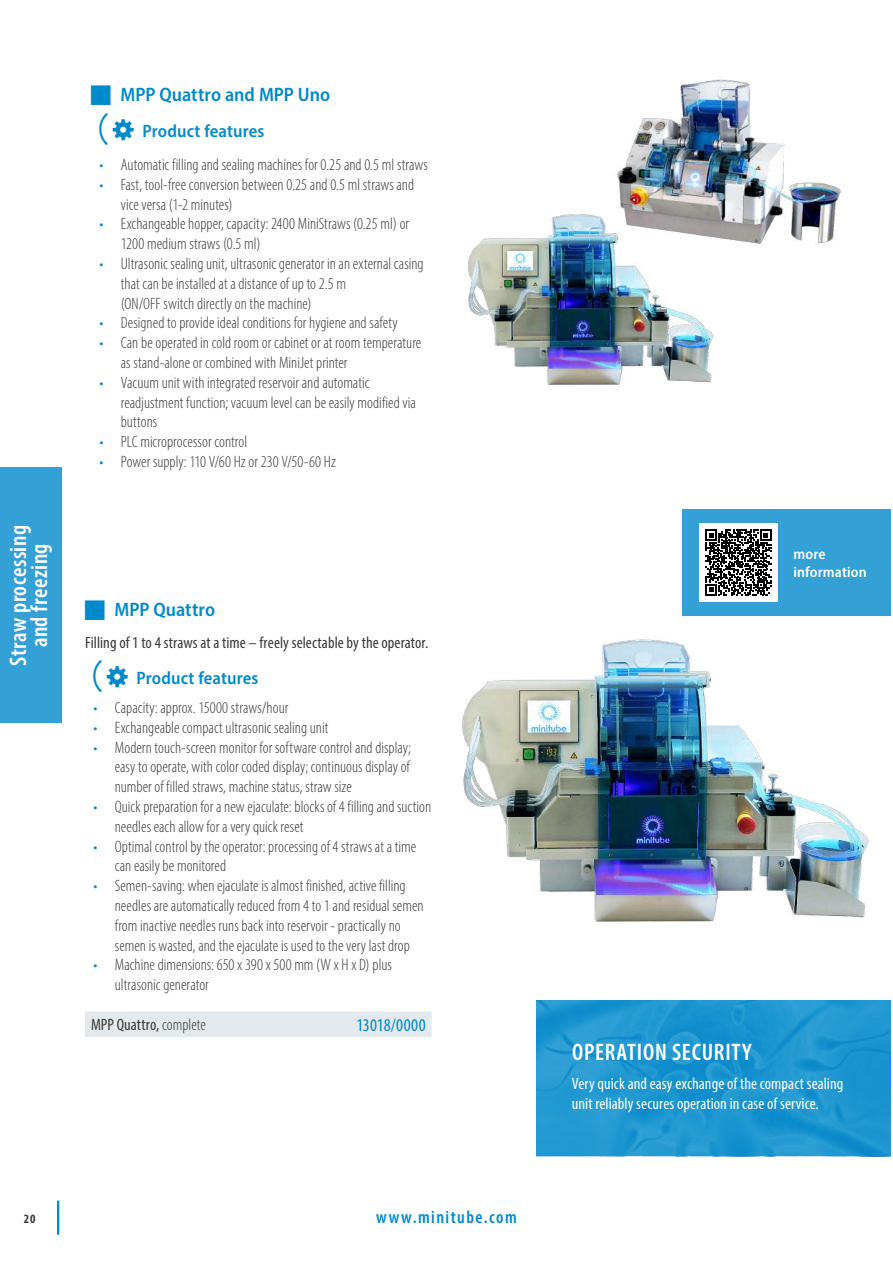
<style>
.page{position:relative;width:893px;height:1263px;background:#fff}
.page>*{position:absolute;margin:0;border:0;box-sizing:border-box;transform-origin:0 0}
.t1{font:600 condensed 24px/21px "Myriad Pro";letter-spacing:.02em;color:#fff;text-align:center}
.t2{font:600 semi-condensed 19.5px "Myriad Pro";color:#008acb}
.t3{font:600 semi-condensed 18px "Myriad Pro";letter-spacing:.005em;color:#008acb}
.t4{font:600 condensed 18px "Myriad Pro";letter-spacing:.08em;color:#008acb}
.t5{font:condensed 18px "Myriad Pro";letter-spacing:.015em;color:#008acb}
.t6{font:300 condensed 16.5px/19.8px "Myriad Pro";color:#3b3b3a}
.t7{font:condensed 16.5px/19.8px "Myriad Pro";letter-spacing:.005em;color:#fff}
.t8{font:condensed 16.5px "Myriad Pro";letter-spacing:.005em;color:#3b3b3a}
.t9{font:600 semi-condensed 15px/18px "Myriad Pro";letter-spacing:.01em;color:#fff}
.t10{font:700 condensed 12.75px "Myriad Pro";color:#3b3b3a}
.s1{font-family:"MS Gothic";font-weight:400;font-stretch:normal;font-size:36px}
.s2{color:#008acb}
.s3{font-weight:300}
</style>
<div class="page">
<hr style="left:57px;top:1200px;width:2px;height:35px;background:#008acb">
<div style="left:0;top:468px;width:62px;height:255px;background:#33a1d5"></div>
<svg style="left:536px;top:1000px;width:355px;height:156px;background:#1e96cf"></svg>
<img style="left:462px;top:615px;width:412px;height:307px">
<div style="left:682px;top:509px;width:209px;height:106px;background:#33a1d5"></div>
<div style="left:699px;top:523px;width:79px;height:79px;background:#fff"></div>
<svg style="left:705px;top:529px;width:66px;height:66px"></svg>
<img style="left:468px;top:214px;width:246px;height:171px">
<img style="left:595px;top:79px;width:246px;height:171px">
<div style="left:85px;top:1011px;width:347px;height:26px;background:#e3e9ec"></div>
<h1 class="t1" style="left:7px;top:666px;width:142px;rotate:-90deg">Straw processing and freezing</h1>
<p class="t2" style="left:120px;top:83px;width:211px">MPP Quattro and MPP Uno</p>
<p class="t3" style="left:91px;top:120px;width:175px"><span class="s1">(</span> Product features</p>
<p class="t6" style="left:100px;top:155px;width:330px"><span class="s2">•</span> Automatic filling and sealing machines for 0.25 and 0.5 ml straws</p>
<p class="t6" style="left:121px;top:174px;width:295px;text-indent:-21px"><span class="s2">•</span> Fast, tool-free conversion between 0.25 and 0.5 ml straws and vice versa (1-2 minutes)</p>
<p class="t6" style="left:121px;top:214px;width:290px;text-indent:-21px"><span class="s2">•</span> Exchangeable hopper, capacity: 2400 MiniStraws (0.25 ml) or<br>1200 medium straws (0.5 ml)</p>
<p class="t6" style="left:121px;top:254px;width:304px;text-indent:-21px"><span class="s2">•</span> Ultrasonic sealing unit, ultrasonic generator in an external casing that can be installed at a distance of up to 2.5 m<br>(ON/OFF switch directly on the machine)</p>
<p class="t6" style="left:100px;top:313px;width:300px"><span class="s2">•</span> Designed to provide ideal conditions for hygiene and safety</p>
<p class="t6" style="left:121px;top:333px;width:302px;text-indent:-21px"><span class="s2">•</span> Can be operated in cold room or cabinet or at room temperature as stand-alone or combined with MiniJet printer</p>
<p class="t6" style="left:121px;top:372px;width:297px;text-indent:-21px"><span class="s2">•</span> Vacuum unit with integrated reservoir and automatic readjustment function; vacuum level can be easily modified via buttons</p>
<p class="t6" style="left:100px;top:432px;width:149px"><span class="s2">•</span> PLC microprocessor control</p>
<p class="t6" style="left:100px;top:452px;width:238px"><span class="s2">•</span> Power supply: 110 V/60 Hz or 230 V/50-60 Hz</p>
<p class="t2" style="left:114px;top:597px;width:102px">MPP Quattro</p>
<p class="t8" style="left:85px;top:633px;width:345px">Filling of 1 to 4 straws at a time – freely selectable by the operator.</p>
<p class="t3" style="left:85px;top:667px;width:175px"><span class="s1">(</span> Product features</p>
<p class="t6" style="left:94px;top:697px;width:196px"><span class="s2">•</span> Capacity: approx. 15000 straws/hour</p>
<p class="t6" style="left:94px;top:717px;width:236px"><span class="s2">•</span> Exchangeable compact ultrasonic sealing unit</p>
<p class="t6" style="left:115px;top:737px;width:298px;text-align:justify;text-indent:-21px"><span class="s2">•</span> Modern touch-screen monitor for software control and display; easy to operate, with color coded display; continuous display of number of filled straws, machine status, straw size</p>
<p class="t6" style="left:115px;top:796px;width:318px;text-indent:-21px"><span class="s2">•</span> Quick preparation for a new ejaculate: blocks of 4 filling and suction needles each allow for a very quick reset</p>
<p class="t6" style="left:115px;top:836px;width:303px;text-indent:-21px"><span class="s2">•</span> Optimal control by the operator: processing of 4 straws at a time can easily be monitored</p>
<p class="t6" style="left:115px;top:876px;width:310px;text-indent:-21px"><span class="s2">•</span> Semen-saving: when ejaculate is almost finished, active filling needles are automatically reduced from 4 to 1 and residual semen from inactive needles runs back into reservoir - practically no semen is wasted, and the ejaculate is used to the very last drop</p>
<p class="t6" style="left:115px;top:955px;width:279px;text-indent:-21px"><span class="s2">•</span> Machine dimensions: 650 x 390 x 500 mm (W x H x D) plus ultrasonic generator</p>
<p class="t8" style="left:91px;top:1014px;width:116px">MPP Quattro, <span class="s3">complete</span></p>
<p class="t5" style="left:356px;top:1014px;width:71px">13018/0000</p>
<p class="t10" style="left:24px;top:1211px;width:13px">20</p>
<p class="t4" style="left:376px;top:1206px;width:142px">www.minitube.com</p>
<p class="t9" style="left:793px;top:545px;width:75px">more information</p>
<h1 class="t1" style="left:572px;top:1041px;width:181px">OPERATION SECURITY</h1>
<p class="t7" style="left:572px;top:1073px;width:273px">Very quick and easy exchange of the compact sealing unit reliably secures operation in case of service.</p>
</div>
